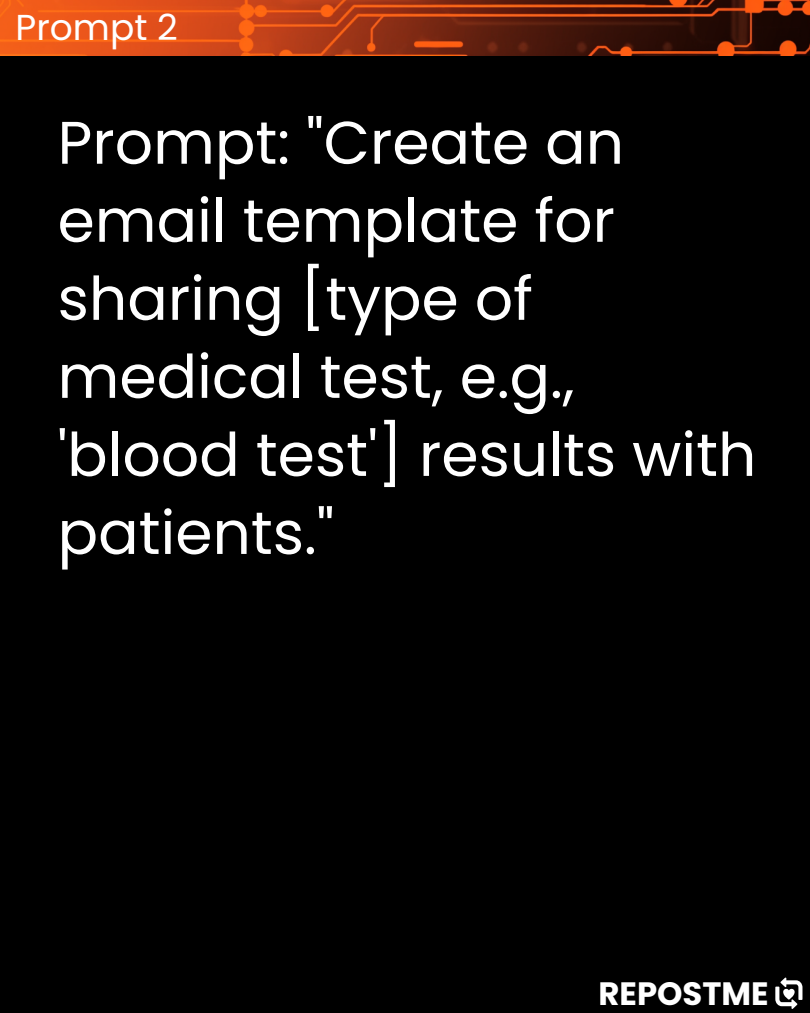
<style>
.page{position:relative;width:810px;height:1013px;background:#fff}
.page>*{position:absolute;margin:0;border:0;box-sizing:border-box;transform-origin:0 0}
.t1{font:60px/78px "Poppins";color:#fff}
.t2{font:36px "Poppins";color:#fff}
.t3{font:700 32.3px "Poppins";color:#fff}
</style>
<div class="page">
<div style="left:0;top:0;width:810px;height:1012px;background:#000"></div>
<img style="left:0;top:0;width:810px;height:55px">
<svg style="left:775px;top:977px;width:27px;height:31px"></svg>
<p class="t2" style="left:16px;top:2px;width:164px">Prompt 2</p>
<p class="t1" style="left:58px;top:104px;width:700px">Prompt: "Create an email template for sharing [type of medical test, e.g., 'blood test'] results with patients."</p>
<p class="t3" style="left:598px;top:970px;width:172px">REPOSTME</p>
</div>
